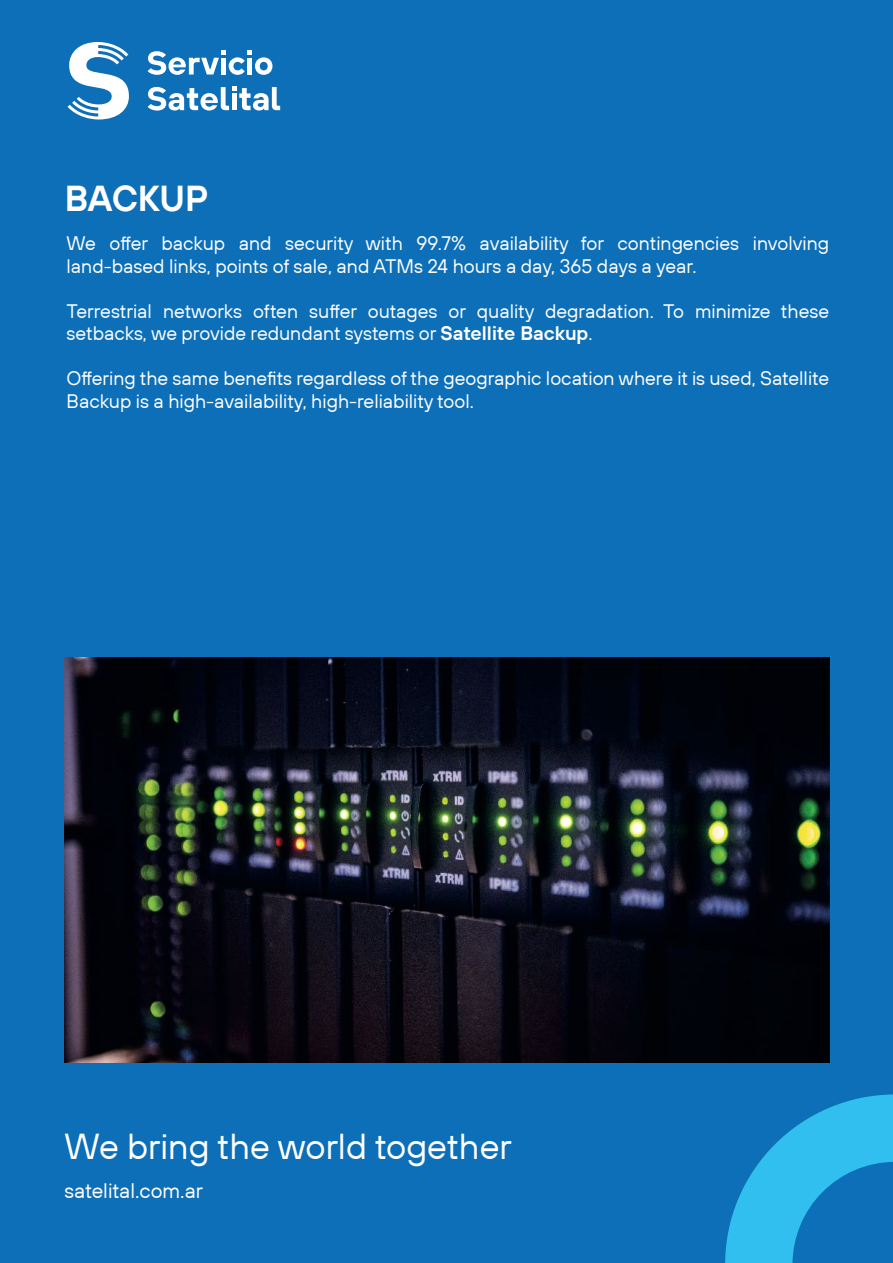
<style>
.page{position:relative;width:893px;height:1263px;background:#0d6fb8}
.page>*{position:absolute;margin:0;border:0;box-sizing:border-box;transform-origin:0 0}
.t1{font:36px "TT Hoves";color:#fff}
.t2{font:600 36px "TT Hoves";color:#fff}
.t3{font:21px "TT Hoves";color:#fff}
.t4{font:19.5px/22.5px "TT Hoves";color:#fff}
.s1{font-weight:600}
</style>
<div class="page">
<svg style="left:725px;top:1094px;width:168px;height:169px"></svg>
<svg style="left:148px;top:87px;width:132px;height:24px"></svg>
<svg style="left:148px;top:51px;width:124px;height:24px"></svg>
<svg style="left:68px;top:42px;width:61px;height:78px"></svg>
<img style="left:65px;top:657px;width:764px;height:406px">
<h1 class="t2" style="left:65px;top:175px;width:145px">BACKUP</h1>
<p class="t4" style="left:67px;top:232px;width:764px">We offer backup and security with 99.7% availability for contingencies involving land-based links, points of sale, and ATMs 24 hours a day, 365 days a year.</p>
<p class="t4" style="left:67px;top:299px;width:764px">Terrestrial networks often suffer outages or quality degradation. To minimize these setbacks, we provide redundant systems or <span class="s1">Satellite Backup</span>.</p>
<p class="t4" style="left:67px;top:367px;width:764px">Offering the same benefits regardless of the geographic location where it is used, Satellite<br>Backup is a high-availability, high-reliability tool.</p>
<h1 class="t1" style="left:65px;top:1124px;width:449px">We bring the world together</h1>
<p class="t3" style="left:64px;top:1177px;width:140px">satelital.com.ar</p>
</div>
